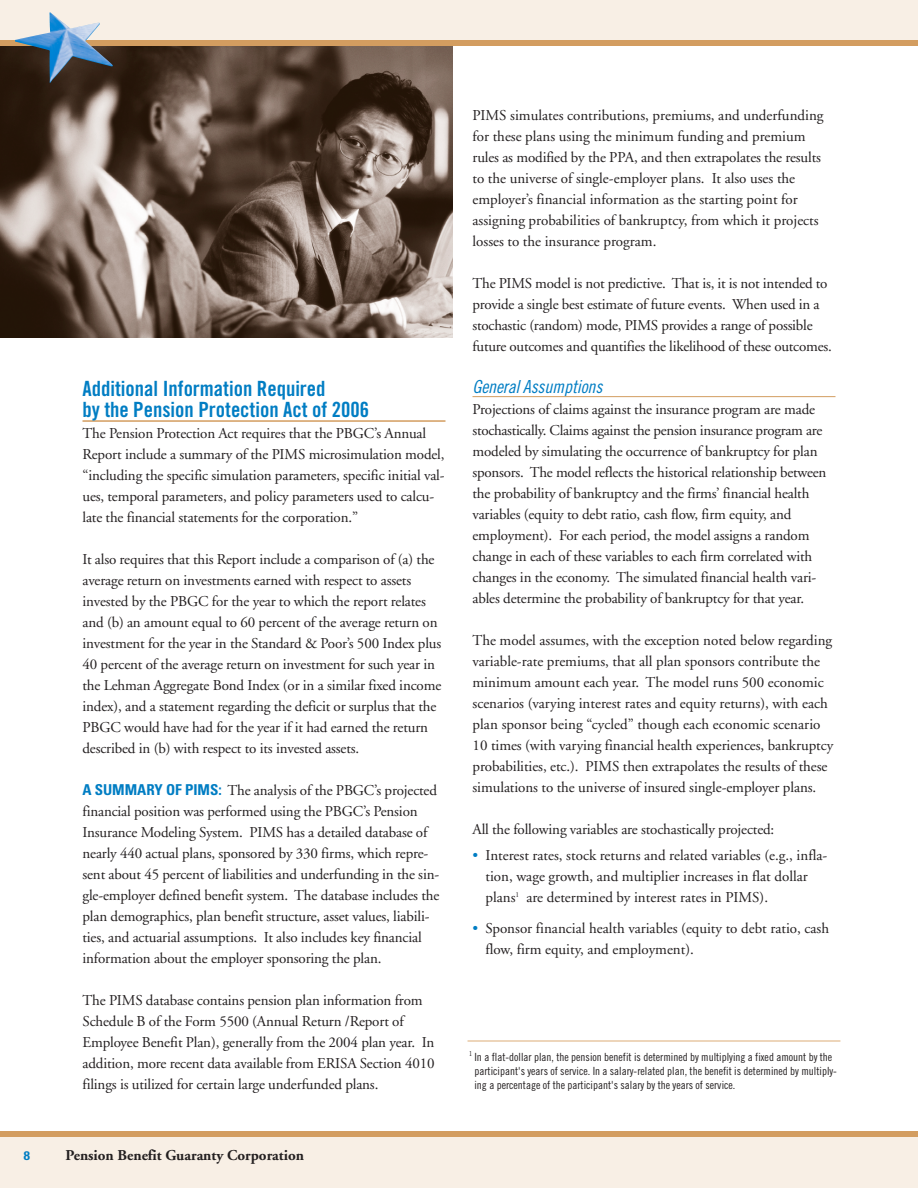
<style>
.page{position:relative;width:918px;height:1188px;background:#fff}
.page>*{position:absolute;margin:0;border:0;box-sizing:border-box;transform-origin:0 0}
.t1{font:21px/21px "Trade Gothic Bold Cond Twenty";color:#007dc3}
.t2{font:italic 18px "Trade Gothic Cond Eighteen";color:#007dc3}
.t3{font:15px/21px "Adobe Garamond";letter-spacing:-.01em;color:#231f20}
.t4{font:700 15px "Adobe Garamond";color:#231f20}
.t5{font:12px "Trade Gothic Bold Cond Twenty";color:#007dc3;scale:1.4 1}
.t6{font:11.25px/14.5px "Trade Gothic Cond Eighteen";color:#231f20;text-align:center}
.s1{font-family:"Univers";font-weight:700;font-stretch:condensed;color:#007dc3}
.s2{color:#007dc3}
</style>
<div class="page">
<hr style="left:82px;top:420px;width:364px;height:2px;background:#d39d60">
<hr style="left:472px;top:396px;width:364px;height:1px;background:#d39d60">
<img style="left:0;top:46px;width:452px;height:292px">
<div style="left:0;top:1135px;width:918px;height:53px;background:#f8efe5"></div>
<div style="left:0;top:0;width:918px;height:40px;background:#f8efe5"></div>
<div style="left:0;top:1131px;width:918px;height:6px;background:#d39d60"></div>
<div style="left:0;top:40px;width:918px;height:6px;background:#d39d60"></div>
<svg style="left:63px;top:57px;width:9px;height:11px"></svg>
<hr style="left:468px;top:1040px;width:372px;height:2px;background:#e8c8a4">
<h1 class="t1" style="left:82px;top:379px;width:288px">Additional Information Required<br>by the Pension Protection Act of 2006</h1>
<p class="t3" style="left:82px;top:424px;width:364px">The Pension Protection Act requires that the PBGC’s Annual Report include a summary of the PIMS microsimulation model, “including the specific simulation parameters, specific initial val&shy;ues, temporal parameters, and policy parameters used to calcu&shy;late the financial statements for the corporation.”</p>
<p class="t3" style="left:82px;top:550px;width:360px">It also requires that this Report include a comparison of (a) the average return on investments earned with respect to assets invested by the PBGC for the year to which the report relates and (b) an amount equal to 60 percent of the average return on investment for the year in the Standard &amp; Poor’s 500 Index plus 40 percent of the average return on investment for such year in the Lehman Aggregate Bond Index (or in a similar fixed income index), and a statement regarding the deficit or surplus that the PBGC would have had for the year if it had earned the return described in (b) with respect to its invested assets.</p>
<p class="t3" style="left:82px;top:781px;width:358px"><span class="s1">A SUMMARY OF PIMS:</span> The analysis of the PBGC’s projected financial position was performed using the PBGC’s Pension Insurance Modeling System. PIMS has a detailed database of nearly 440 actual plans, sponsored by 330 firms, which repre&shy;sent about 45 percent of liabilities and underfunding in the sin&shy;gle-employer defined benefit system. The database includes the plan demographics, plan benefit structure, asset values, liabili&shy;ties, and actuarial assumptions. It also includes key financial information about the employer sponsoring the plan.</p>
<p class="t3" style="left:82px;top:991px;width:354px">The PIMS database contains pension plan information from Schedule B of the Form 5500 (Annual Return /Report of Employee Benefit Plan), generally from the 2004 plan year. In addition, more recent data available from ERISA Section 4010 filings is utilized for certain large underfunded plans.</p>
<p class="t5" style="left:23px;top:1151px;width:7px">8</p>
<p class="t4" style="left:66px;top:1149px;width:240px">Pension Benefit Guaranty Corporation</p>
<p class="t3" style="left:472px;top:106px;width:353px">PIMS simulates contributions, premiums, and underfunding for these plans using the minimum funding and premium rules as modified by the PPA, and then extrapolates the results to the universe of single-employer plans. It also uses the employer’s financial information as the starting point for assigning probabilities of bankruptcy, from which it projects losses to the insurance program.</p>
<p class="t3" style="left:472px;top:274px;width:361px">The PIMS model is not predictive. That is, it is not intended to provide a single best estimate of future events. When used in a stochastic (random) mode, PIMS provides a range of possible future outcomes and quantifies the likelihood of these outcomes.</p>
<p class="t2" style="left:472px;top:380px;width:135px">GeneralAssumptions</p>
<p class="t3" style="left:472px;top:400px;width:355px">Projections of claims against the insurance program are made stochastically. Claims against the pension insurance program are modeled by simulating the occurrence of bankruptcy for plan sponsors. The model reflects the historical relationship between the probability of bankruptcy and the firms’ financial health variables (equity to debt ratio, cash flow, firm equity, and employment). For each period, the model assigns a random change in each of these variables to each firm correlated with changes in the economy. The simulated financial health vari&shy;ables determine the probability of bankruptcy for that year.</p>
<p class="t3" style="left:472px;top:631px;width:362px">The model assumes, with the exception noted below regarding variable-rate premiums, that all plan sponsors contribute the minimum amount each year. The model runs 500 economic scenarios (varying interest rates and equity returns), with each plan sponsor being “cycled” though each economic scenario 10 times (with varying financial health experiences, bankruptcy probabilities, etc.). PIMS then extrapolates the results of these simulations to the universe of insured single-employer plans.</p>
<p class="t3" style="left:472px;top:820px;width:303px">All the following variables are stochastically projected:</p>
<p class="t3" style="left:485px;top:846px;width:343px;text-indent:-13px"><span class="s2">•</span> Interest rates, stock returns and related variables (e.g., infla&shy;tion, wage growth, and multiplier increases in flat dollar plans<sup>1</sup> are determined by interest rates in PIMS).</p>
<p class="t3" style="left:485px;top:919px;width:345px;text-indent:-13px"><span class="s2">•</span> Sponsor financial health variables (equity to debt ratio, cash flow, firm equity, and employment).</p>
<p class="t6" style="left:469px;top:1050px;width:369px"><sup>1</sup> In a flat-dollar plan, the pension benefit is determined by multiplying a fixed amount by the participant's years of service. In a salary-related plan, the benefit is determined by multiply-</p>
<p class="t6" style="left:474px;top:1079px;width:262px">ing a percentage of the participant's salary by the years of service.</p>
</div>
